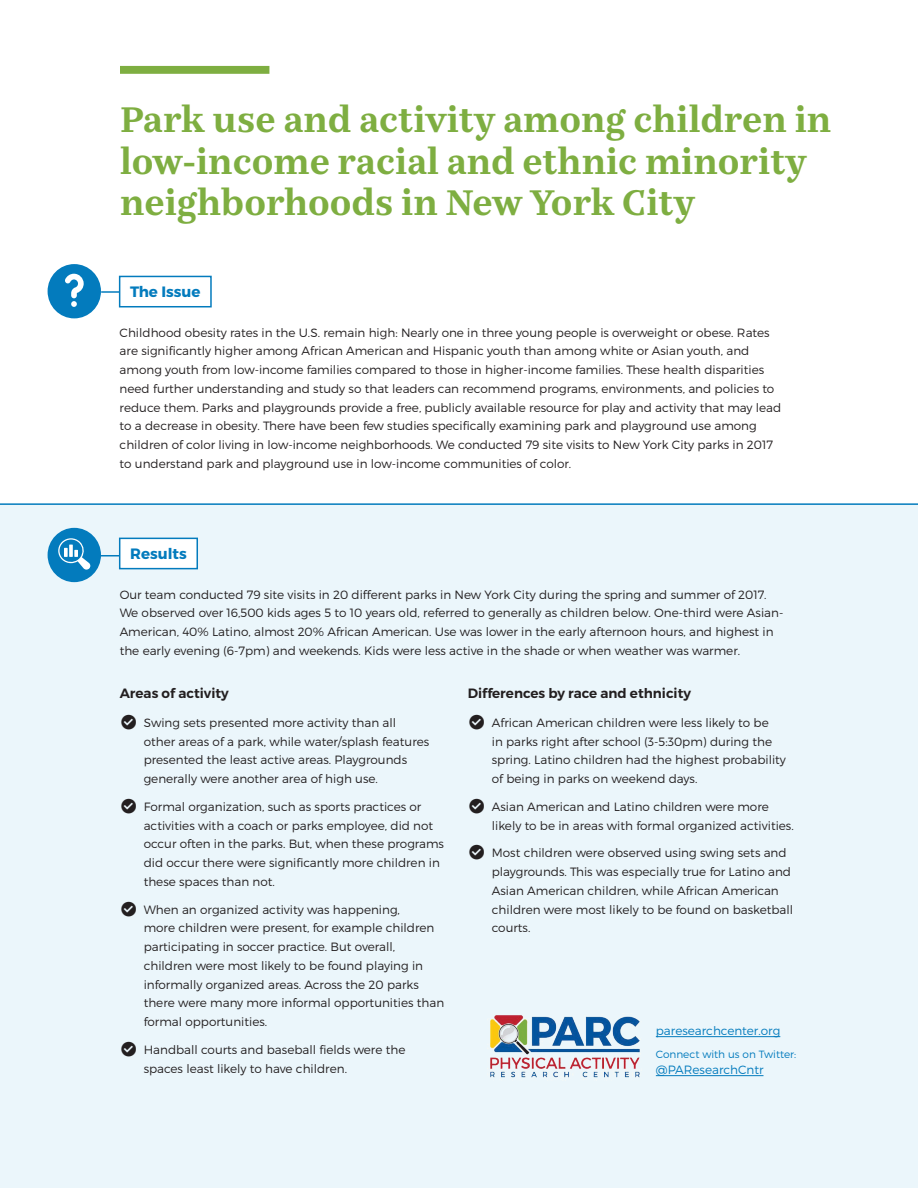
<style>
.page{position:relative;width:918px;height:1188px;background:#fff}
.page>*{position:absolute;margin:0;border:0;box-sizing:border-box;transform-origin:0 0}
.Header_1{font:700 34.5px/41.4px "Casus Pro";color:#7eae41}
.Header_3{font:700 15px "Montserrat";color:#037bbd}
.subhead{font:600 13.5px "Montserrat";color:#231f20}
.Body{font:300 12px/18.8px "Montserrat";color:#231f20}
.Body-2{font:300 12px "Montserrat";color:#037bbd}
.Body-3{font:300 10.5px "Montserrat";color:#037bbd}
.s1{font-family:"Checkmark";font-weight:400;font-size:18px}
</style>
<div class="page">
<div style="left:0;top:504px;width:918px;height:684px;background:#ebf6fb"></div>
<div style="left:119px;top:276px;width:93px;height:31px;background:#fff;border:2px solid #037bbd"></div>
<div style="left:119px;top:538px;width:79px;height:31px;background:#fff;border:2px solid #037bbd"></div>
<hr style="left:0;top:503px;width:918px;height:2px;background:#037bbd">
<hr style="left:95px;top:555px;width:25px;height:2px;background:#037bbd">
<svg style="left:101px;top:291px;width:19px;height:2px"></svg>
<div style="left:48px;top:264px;width:53px;height:54px;background:#037bbd;border-radius:50%"></div>
<svg style="left:65px;top:274px;width:19px;height:33px"></svg>
<div style="left:120px;top:66px;width:149px;height:8px;background:#7eae41"></div>
<div style="left:48px;top:528px;width:53px;height:54px;background:#037bbd;border-radius:50%"></div>
<img style="left:490px;top:1015px;width:150px;height:65px">
<hr style="left:656px;top:1036px;width:124px;height:1px;background:#037bbd">
<hr style="left:656px;top:1075px;width:107px;height:1px;background:#037bbd">
<svg style="left:58px;top:538px;width:32px;height:32px"></svg>
<svg style="left:69px;top:545px;width:4px;height:12px"></svg>
<p class="Header_1" style="left:120px;top:98px;width:713px">Park use and activity among children in low-income racial and ethnic minority neighborhoods in New York City</p>
<p class="Header_3" style="left:130px;top:282px;width:72px">The Issue</p>
<p class="Body" style="left:120px;top:323px;width:663px">Childhood obesity rates in the U.S. remain high: Nearly one in three young people is overweight or obese. Rates are significantly higher among African American and Hispanic youth than among white or Asian youth, and among youth from low-income families compared to those in higher-income families. These health disparities need further understanding and study so that leaders can recommend programs, environments, and policies to reduce them. Parks and playgrounds provide a free, publicly available resource for play and activity that may lead to a decrease in obesity. There have been few studies specifically examining park and playground use among children of color living in low-income neighborhoods. We conducted 79 site visits to New York City parks in 2017 to understand park and playground use in low-income communities of color.</p>
<p class="Header_3" style="left:130px;top:544px;width:58px">Results</p>
<p class="Body" style="left:120px;top:585px;width:665px">Our team conducted 79 site visits in 20 different parks in New York City during the spring and summer of 2017.<br>We observed over 16,500 kids ages 5 to 10 years old, referred to generally as children below. One-third were Asian-American, 40% Latino, almost 20% African American. Use was lower in the early afternoon hours, and highest in the early evening (6-7pm) and weekends. Kids were less active in the shade or when weather was warmer.</p>
<p class="subhead" style="left:120px;top:684px;width:111px">Areas of activity</p>
<p class="Body" style="left:144px;top:713px;width:287px;text-indent:-24px"><span class="s1">-</span> Swing sets presented more activity than all other areas of a park, while water/splash features presented the least active areas. Playgrounds generally were another area of high use.</p>
<p class="Body" style="left:144px;top:797px;width:302px;text-indent:-24px"><span class="s1">-</span> Formal organization, such as sports practices or activities with a coach or parks employee, did not occur often in the parks. But, when these programs did occur there were significantly more children in these spaces than not.</p>
<p class="Body" style="left:144px;top:900px;width:302px;text-indent:-24px"><span class="s1">-</span> When an organized activity was happening,<br>more children were present, for example children participating in soccer practice. But overall, children were most likely to be found playing in informally organized areas. Across the 20 parks there were many more informal opportunities than formal opportunities.</p>
<p class="Body" style="left:144px;top:1040px;width:263px;text-indent:-24px"><span class="s1">-</span> Handball courts and baseball fields were the spaces least likely to have children.</p>
<p class="subhead" style="left:468px;top:684px;width:225px">Differences by race and ethnicity</p>
<p class="Body" style="left:492px;top:713px;width:296px;text-indent:-24px"><span class="s1">-</span> African American children were less likely to be<br>in parks right after school (3-5:30pm) during the spring. Latino children had the highest probability of being in parks on weekend days.</p>
<p class="Body" style="left:492px;top:797px;width:303px;text-indent:-24px"><span class="s1">-</span> Asian American and Latino children were more likely to be in areas with formal organized activities.</p>
<p class="Body" style="left:492px;top:844px;width:303px;text-indent:-24px"><span class="s1">-</span> Most children were observed using swing sets and playgrounds. This was especially true for Latino and Asian American children, while African American children were most likely to be found on basketball courts.</p>
<p class="Body-2" style="left:656px;top:1024px;width:126px">paresearchcenter.org</p>
<p class="Body-3" style="left:656px;top:1048px;width:142px">Connect with us on Twitter:</p>
<p class="Body-2" style="left:656px;top:1063px;width:109px">@PAResearchCntr</p>
</div>
